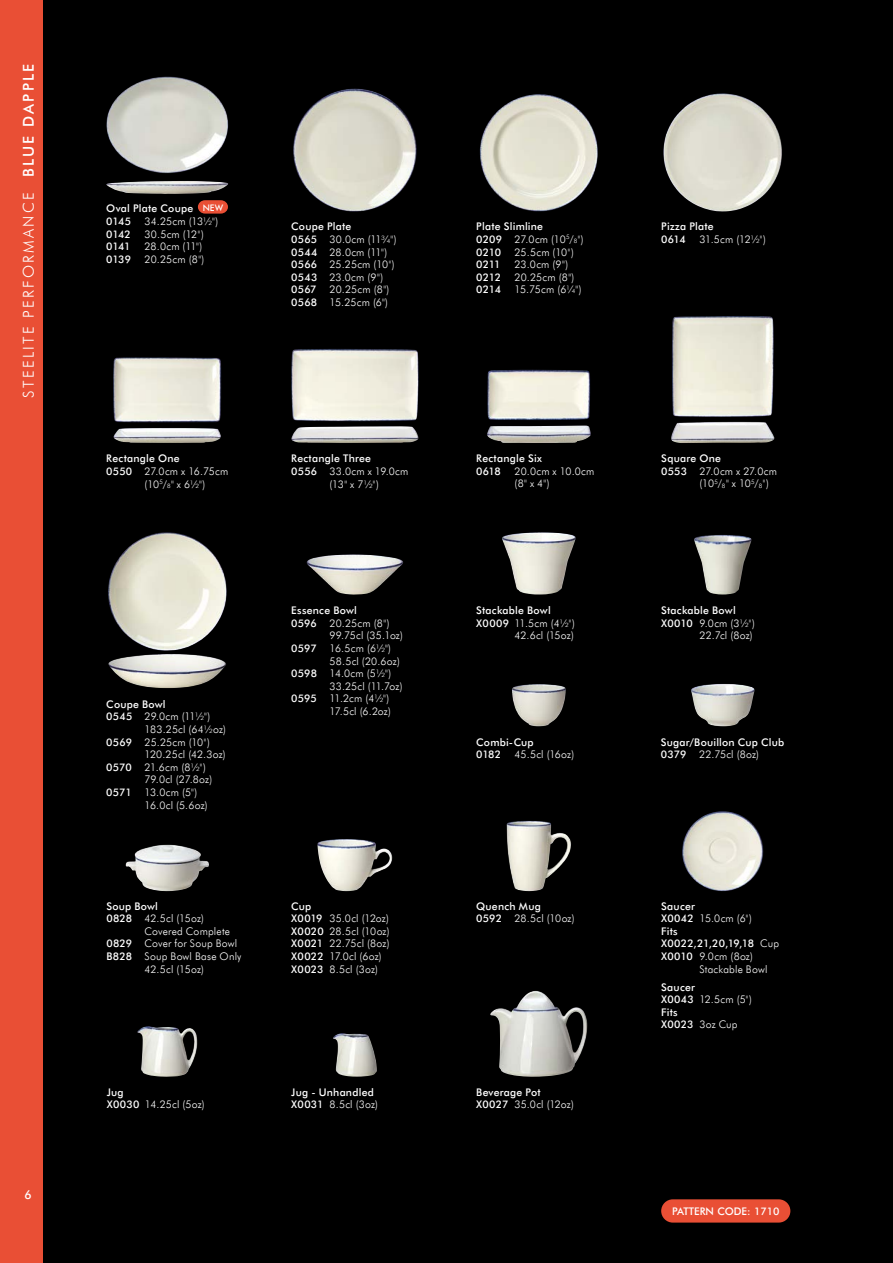
<style>
.page{position:relative;width:893px;height:1263px;background:#000}
.page>*{position:absolute;margin:0;border:0;box-sizing:border-box;transform-origin:0 0}
.t1{font:300 15px "Futura BT";letter-spacing:.15em;color:#fff}
.t2{font:500 12px "Futura BT";color:#fff}
.t3{font:300 10.5px/12.6px "Futura BT";letter-spacing:.01em;color:#fff}
.t4{font:500 10.5px/12.6px "Futura BT";letter-spacing:.02em;color:#fff}
.t5{font:500 10.5px "Futura BT";letter-spacing:-.005em;color:#fff}
.t6{font:500 9px "Futura BT";color:#fff}
.s1{font-weight:500}
.s2{font-weight:300}
.s3{font-weight:300;font-size:6.15px}
.s4{font-size:6.15px}
</style>
<div class="page">
<svg style="left:661px;top:1199px;width:129px;height:23px;background:#dd4b32"></svg>
<img style="left:672px;top:316px;width:102px;height:101px">
<img style="left:671px;top:422px;width:104px;height:21px">
<img style="left:487px;top:370px;width:103px;height:50px">
<img style="left:487px;top:425px;width:104px;height:18px">
<img style="left:291px;top:349px;width:128px;height:72px">
<img style="left:291px;top:426px;width:128px;height:17px">
<img style="left:113px;top:357px;width:108px;height:65px">
<img style="left:114px;top:428px;width:107px;height:15px">
<img style="left:106px;top:77px;width:122px;height:96px">
<img style="left:106px;top:181px;width:122px;height:13px">
<img style="left:506px;top:821px;width:65px;height:70px">
<img style="left:317px;top:839px;width:76px;height:52px">
<img style="left:490px;top:991px;width:97px;height:86px">
<img style="left:137px;top:1026px;width:60px;height:51px">
<img style="left:333px;top:1033px;width:44px;height:44px">
<img style="left:682px;top:811px;width:82px;height:80px">
<img style="left:126px;top:844px;width:83px;height:47px">
<img style="left:502px;top:532px;width:74px;height:63px">
<img style="left:307px;top:554px;width:97px;height:41px">
<img style="left:108px;top:532px;width:119px;height:119px">
<img style="left:108px;top:654px;width:118px;height:34px">
<img style="left:663px;top:93px;width:119px;height:119px">
<img style="left:480px;top:94px;width:118px;height:117px">
<img style="left:293px;top:89px;width:124px;height:122px">
<img style="left:694px;top:535px;width:58px;height:60px">
<svg style="left:198px;top:200px;width:30px;height:14px"></svg>
<img style="left:691px;top:684px;width:64px;height:42px">
<img style="left:512px;top:684px;width:54px;height:42px">
<div style="left:0;top:0;width:43px;height:1263px;background:#e94f35"></div>
<h1 class="t1" style="left:20px;top:398px;width:335px;rotate:-90deg">STEELITE PERFORMANCE <span class="s1">BLUE DAPPLE</span></h1>
<p class="t2" style="left:24px;top:1187px;width:9px">6</p>
<p class="t6" style="left:203px;top:202px;width:22px">NEW</p>
<p class="t4" style="left:106px;top:202px;width:88px">Oval Plate Coupe<br>0145</p>
<p class="t3" style="left:145px;top:215px;width:75px">34.25cm (13½")</p>
<p class="t4" style="left:106px;top:227px;width:26px">0142</p>
<p class="t3" style="left:145px;top:227px;width:61px">30.5cm (12")</p>
<p class="t4" style="left:106px;top:240px;width:26px">0141</p>
<p class="t3" style="left:145px;top:240px;width:59px">28.0cm (11")</p>
<p class="t4" style="left:106px;top:253px;width:26px">0139</p>
<p class="t3" style="left:145px;top:253px;width:61px">20.25cm (8")</p>
<p class="t3" style="left:291px;top:220px;width:107px"><span class="s1">Coupe Plate<br>0565</span> 30.0cm (11¾")<br><span class="s1">0544</span> 28.0cm (11")<br><span class="s1">0566</span> 25.25cm (10")<br><span class="s1">0543</span> 23.0cm (9")<br><span class="s1">0567</span> 20.25cm (8")<br><span class="s1">0568</span> 15.25cm (6")</p>
<p class="t4" style="left:476px;top:220px;width:109px">Plate Slimline<br>0209 <span class="s2">27.0cm (10</span><sup>5</sup><span class="s2">/</span><span class="s3">8</span><span class="s2">")<br></span>0210</p>
<p class="t3" style="left:515px;top:245px;width:61px">25.5cm (10")</p>
<p class="t4" style="left:476px;top:258px;width:26px">0211</p>
<p class="t3" style="left:515px;top:258px;width:55px">23.0cm (9")</p>
<p class="t4" style="left:476px;top:271px;width:26px">0212</p>
<p class="t3" style="left:515px;top:271px;width:61px">20.25cm (8")</p>
<p class="t4" style="left:476px;top:283px;width:26px">0214</p>
<p class="t3" style="left:514px;top:283px;width:69px">15.75cm (6¼")</p>
<p class="t4" style="left:661px;top:220px;width:54px">Pizza Plate<br>0614</p>
<p class="t3" style="left:699px;top:233px;width:68px">31.5cm (12½")</p>
<p class="t4" style="left:106px;top:452px;width:75px">Rectangle One</p>
<p class="t3" style="left:106px;top:465px;width:124px"><span class="s1">0550</span> 27.0cm x 16.75cm</p>
<p class="t3" style="left:145px;top:478px;width:62px">(10<sup>5</sup>/<span class="s4">8</span>" x 6½")</p>
<p class="t4" style="left:291px;top:452px;width:81px">Rectangle Three</p>
<p class="t3" style="left:291px;top:465px;width:119px"><span class="s1">0556</span> 33.0cm x 19.0cm</p>
<p class="t3" style="left:330px;top:478px;width:51px">(13" x 7½")</p>
<p class="t4" style="left:476px;top:452px;width:67px">Rectangle Six<br>0618</p>
<p class="t3" style="left:515px;top:465px;width:81px">20.0cm x 10.0cm (8" x 4")</p>
<p class="t4" style="left:661px;top:452px;width:61px">Square One</p>
<p class="t3" style="left:661px;top:465px;width:117px"><span class="s1">0553</span> 27.0cm x 27.0cm</p>
<p class="t3" style="left:699px;top:477px;width:71px">(10<sup>5</sup>/<span class="s4">8</span>" x 10<sup>5</sup>/<span class="s4">8</span>")</p>
<p class="t4" style="left:106px;top:698px;width:61px">Coupe Bowl</p>
<p class="t3" style="left:106px;top:710px;width:105px"><span class="s1">0545</span> 29.0cm (11½")</p>
<p class="t3" style="left:145px;top:723px;width:83px">183.25cl (64½oz)</p>
<p class="t3" style="left:106px;top:735px;width:105px"><span class="s1">0569</span> 25.25cm (10")</p>
<p class="t3" style="left:145px;top:748px;width:83px">120.25cl (42.3oz)</p>
<p class="t3" style="left:106px;top:761px;width:101px"><span class="s1">0570</span> 21.6cm (8½")</p>
<p class="t3" style="left:145px;top:773px;width:69px">79.0cl (27.8oz)</p>
<p class="t3" style="left:106px;top:786px;width:93px"><span class="s1">0571</span> 13.0cm (5")</p>
<p class="t3" style="left:145px;top:798px;width:65px">16.0cl (5.6oz)</p>
<p class="t4" style="left:291px;top:604px;width:67px">Essence Bowl</p>
<p class="t3" style="left:291px;top:617px;width:100px"><span class="s1">0596</span> 20.25cm (8")</p>
<p class="t3" style="left:330px;top:629px;width:75px">99.75cl (35.1oz)</p>
<p class="t3" style="left:291px;top:642px;width:101px"><span class="s1">0597</span> 16.5cm (6½")</p>
<p class="t3" style="left:330px;top:654px;width:72px">58.5cl (20.6oz)</p>
<p class="t3" style="left:291px;top:667px;width:101px"><span class="s1">0598</span> 14.0cm (5½")</p>
<p class="t3" style="left:330px;top:680px;width:74px">33.25cl (11.7oz)</p>
<p class="t3" style="left:291px;top:692px;width:100px"><span class="s1">0595</span> 11.2cm (4½")</p>
<p class="t3" style="left:330px;top:705px;width:63px">17.5cl (6.2oz)</p>
<p class="t4" style="left:476px;top:604px;width:76px">Stackable Bowl</p>
<p class="t3" style="left:476px;top:617px;width:100px"><span class="s1">X0009</span> 11.5cm (4½")</p>
<p class="t3" style="left:514px;top:629px;width:61px">42.6cl (15oz)</p>
<p class="t4" style="left:476px;top:735px;width:59px">Combi-Cup<br>0182</p>
<p class="t3" style="left:515px;top:748px;width:61px">45.5cl (16oz)</p>
<p class="t4" style="left:661px;top:604px;width:76px">Stackable Bowl</p>
<p class="t3" style="left:661px;top:617px;width:95px"><span class="s1">X0010</span> 9.0cm (3½")</p>
<p class="t3" style="left:699px;top:629px;width:55px">22.7cl (8oz)</p>
<p class="t4" style="left:661px;top:735px;width:125px">Sugar/Bouillon Cup Club<br>0379 <span class="s2">22.75cl (8oz)</span></p>
<p class="t4" style="left:106px;top:899px;width:53px">Soup Bowl</p>
<p class="t3" style="left:106px;top:912px;width:99px"><span class="s1">0828</span> 42.5cl (15oz)</p>
<p class="t3" style="left:145px;top:925px;width:87px">Covered Complete</p>
<p class="t3" style="left:106px;top:937px;width:132px"><span class="s1">0829</span> Cover for Soup Bowl</p>
<p class="t3" style="left:106px;top:950px;width:137px"><span class="s1">B828</span> Soup Bowl Base Only</p>
<p class="t3" style="left:145px;top:962px;width:61px">42.5cl (15oz)</p>
<p class="t3" style="left:291px;top:899px;width:100px"><span class="s1">Cup<br>X0019</span> 35.0cl (12oz)<br><span class="s1">X0020</span> 28.5cl (10oz)<br><span class="s1">X0021</span> 22.75cl (8oz)<br><span class="s1">X0022</span> 17.0cl (6oz)<br><span class="s1">X0023</span> 8.5cl (3oz)</p>
<p class="t4" style="left:476px;top:899px;width:100px">Quench Mug<br>0592 <span class="s2">28.5cl (10oz)</span></p>
<p class="t4" style="left:661px;top:899px;width:119px">Saucer<br>X0042 <span class="s2">15.0cm (6")<br></span>Fits<br>X0022,21,20,19,18 <span class="s2">Cup<br></span>X0010 <span class="s2">9.0cm (8oz)</span></p>
<p class="t3" style="left:699px;top:962px;width:69px">Stackable Bowl</p>
<p class="t4" style="left:661px;top:980px;width:92px">Saucer<br>X0043 <span class="s2">12.5cm (5")<br></span>Fits<br>X0023 <span class="s2">3oz Cup</span></p>
<p class="t3" style="left:107px;top:1085px;width:100px"><span class="s1">Jug<br>X0030</span> 14.25cl (5oz)</p>
<p class="t4" style="left:291px;top:1085px;width:88px">Jug - Unhandled<br>X0031 <span class="s2">8.5cl (3oz)</span></p>
<p class="t4" style="left:476px;top:1085px;width:99px">Beverage Pot<br>X0027 <span class="s2">35.0cl (12oz)</span></p>
<p class="t5" style="left:672px;top:1205px;width:109px">PATTERN CODE: 1710</p>
</div>
